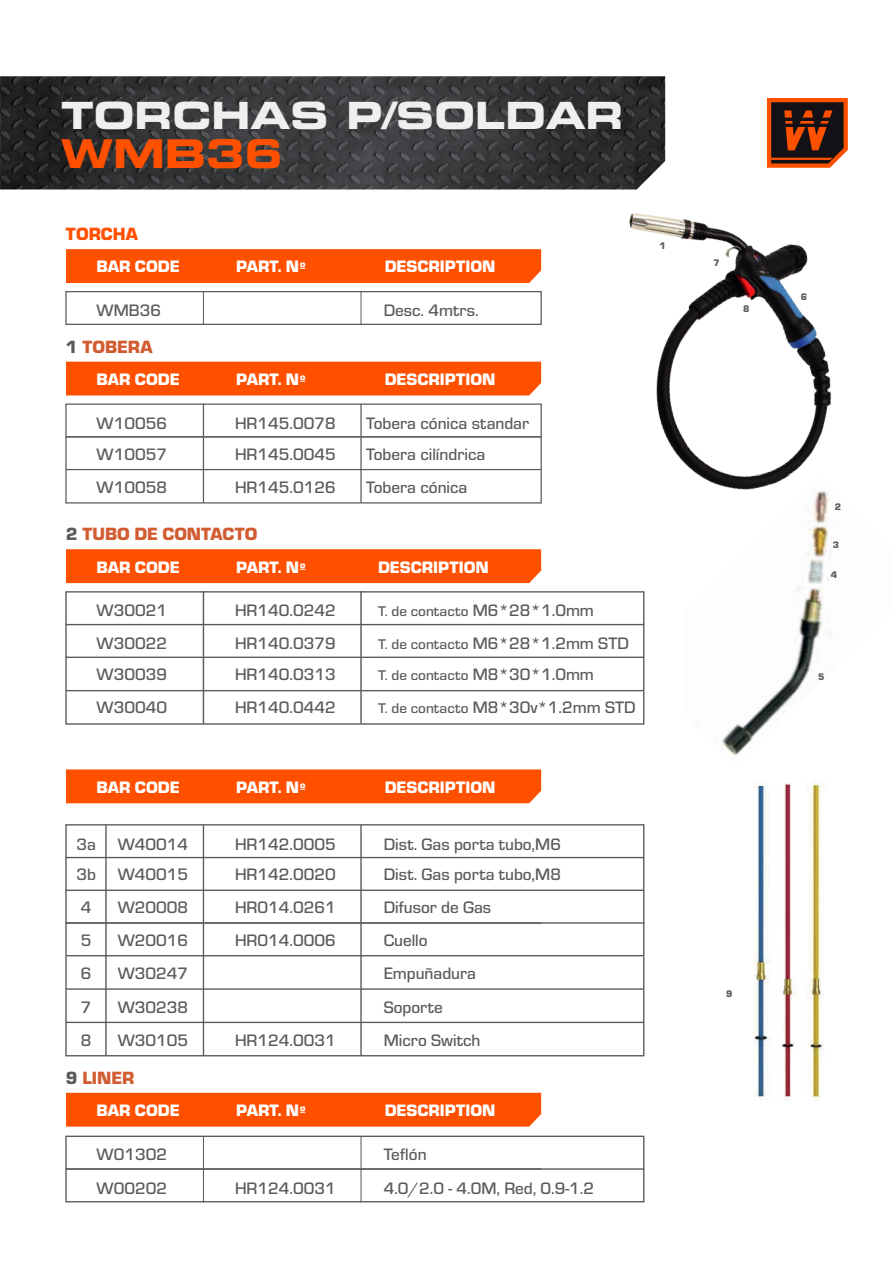
<style>
.page{position:relative;width:893px;height:1263px;background:#fff}
.page>*{position:absolute;margin:0;border:0;box-sizing:border-box;transform-origin:0 0}
.t1{font:39.75px "Eurostile LT Std Bold Ex 2";color:#ff5000}
.t2{font:37.5px "Eurostile LT Std Bold Ex 2";color:#efefee}
.t3{font:900 18.45px "Eurostile";color:#d25c31}
.t4{font:900 18.45px "Eurostile";color:#ff5000}
.t5{font:500 17.25px/31px "Eurostile";color:#595b5c}
.t6{font:900 17.25px "Eurostile";color:#fff}
.t7{font:500 14.55px "Eurostile";color:#595b5c;scale:1.04 1}
.t8{font:900 9.9px "Eurostile";color:#595b5c}
.s1{color:#595b5c}
.s2{font-size:17.25px}
.s3{font-size:14.55px}
</style>
<div class="page">
<img style="left:594px;top:189px;width:238px;height:286px">
<img style="left:0;top:76px;width:665px;height:113px">
<div style="left:66px;top:249px;width:475px;height:34px;background:#ff5000"></div>
<hr style="left:203px;top:291px;width:1px;height:33px;background:#595b5c">
<hr style="left:361px;top:291px;width:1px;height:33px;background:#595b5c">
<div style="left:65px;top:291px;width:477px;height:34px;border:1px solid #595b5c"></div>
<div style="left:66px;top:362px;width:475px;height:33px;background:#ff5000"></div>
<hr style="left:203px;top:404px;width:1px;height:99px;background:#595b5c">
<hr style="left:360px;top:404px;width:2px;height:99px;background:#595b5c">
<div style="left:66px;top:549px;width:475px;height:34px;background:#ff5000"></div>
<div style="left:65px;top:403px;width:477px;height:34px;border:1px solid #595b5c"></div>
<div style="left:65px;top:436px;width:477px;height:34px;border:1px solid #595b5c"></div>
<div style="left:65px;top:470px;width:477px;height:33px;border:1px solid #595b5c"></div>
<hr style="left:360px;top:591px;width:2px;height:132px;background:#595b5c">
<hr style="left:360px;top:825px;width:2px;height:231px;background:#595b5c">
<div style="left:66px;top:769px;width:475px;height:34px;background:#ff5000"></div>
<hr style="left:203px;top:825px;width:1px;height:230px;background:#595b5c">
<div style="left:65px;top:922px;width:579px;height:34px;border:1px solid #595b5c"></div>
<div style="left:65px;top:857px;width:579px;height:34px;border:1px solid #595b5c"></div>
<div style="left:65px;top:824px;width:579px;height:34px;border:1px solid #595b5c"></div>
<div style="left:65px;top:1022px;width:579px;height:34px;border:1px solid #595b5c"></div>
<div style="left:65px;top:956px;width:579px;height:34px;border:1px solid #595b5c"></div>
<hr style="left:360px;top:1136px;width:2px;height:66px;background:#595b5c">
<div style="left:66px;top:1093px;width:475px;height:34px;background:#ff5000"></div>
<hr style="left:203px;top:1136px;width:1px;height:66px;background:#595b5c">
<div style="left:65px;top:1135px;width:579px;height:35px;border:1px solid #595b5c"></div>
<div style="left:65px;top:1168px;width:579px;height:34px;border:1px solid #595b5c"></div>
<hr style="left:203px;top:591px;width:1px;height:133px;background:#595b5c">
<div style="left:65px;top:591px;width:579px;height:34px;border:1px solid #595b5c"></div>
<div style="left:65px;top:624px;width:579px;height:34px;border:1px solid #595b5c"></div>
<div style="left:65px;top:657px;width:579px;height:34px;border:1px solid #595b5c"></div>
<div style="left:65px;top:691px;width:579px;height:34px;border:1px solid #595b5c"></div>
<img style="left:698px;top:475px;width:135px;height:281px">
<img style="left:755px;top:779px;width:71px;height:322px">
<svg style="left:767px;top:98px;width:81px;height:70px;background:#713014"></svg>
<hr style="left:105px;top:825px;width:2px;height:231px;background:#595b5c">
<h2 class="t2" style="left:61px;top:90px;width:564px">TORCHAS P/SOLDAR</h2>
<h1 class="t1" style="left:61px;top:125px;width:223px">WMB36</h1>
<p class="t4" style="left:66px;top:221px;width:73px">TORCHA</p>
<p class="t6" style="left:97px;top:254px;width:85px">BAR CODE</p>
<p class="t6" style="left:236px;top:254px;width:72px">PART. Nº</p>
<p class="t6" style="left:385px;top:254px;width:112px">DESCRIPTION</p>
<p class="t5" style="left:97px;top:294px;width:66px">WMB36</p>
<p class="t5" style="left:384px;top:294px;width:96px">Desc. 4mtrs.</p>
<p class="t3" style="left:66px;top:333px;width:88px"><span class="s1">1</span> TOBERA</p>
<p class="t6" style="left:97px;top:367px;width:85px">BAR CODE</p>
<p class="t5" style="left:97px;top:406px;width:72px">W10056<br>W10057</p>
<p class="t5" style="left:97px;top:470px;width:72px">W10058</p>
<p class="t6" style="left:236px;top:367px;width:72px">PART. Nº</p>
<p class="t6" style="left:385px;top:367px;width:112px">DESCRIPTION</p>
<p class="t5" style="left:235px;top:406px;width:102px">HR145.0078<br>HR145.0045</p>
<p class="t5" style="left:235px;top:470px;width:102px">HR145.0126</p>
<p class="t5" style="left:366px;top:406px;width:164px">Tobera cónica standar<br>Tobera cilíndrica</p>
<p class="t5" style="left:366px;top:470px;width:103px">Tobera cónica</p>
<p class="t3" style="left:66px;top:521px;width:193px"><span class="s1">2</span> TUBO DE CONTACTO</p>
<p class="t6" style="left:97px;top:554px;width:85px">BAR CODE</p>
<p class="t6" style="left:236px;top:554px;width:72px">PART. Nº</p>
<p class="t6" style="left:378px;top:554px;width:112px">DESCRIPTION</p>
<p class="t5" style="left:97px;top:594px;width:72px">W30021</p>
<p class="t5" style="left:235px;top:594px;width:102px">HR140.0242</p>
<p class="t7" style="left:378px;top:602px;width:209px">T. de contacto <span class="s2">M6*28*1.0mm</span></p>
<p class="t5" style="left:97px;top:627px;width:72px">W30022</p>
<p class="t5" style="left:235px;top:627px;width:102px">HR140.0379</p>
<p class="t5" style="left:378px;top:627px;width:252px"><span class="s3">T. de contacto</span> M6*28*1.2mm STD</p>
<p class="t5" style="left:97px;top:658px;width:72px">W30039</p>
<p class="t5" style="left:235px;top:658px;width:102px">HR140.0313</p>
<p class="t7" style="left:378px;top:665px;width:209px">T. de contacto <span class="s2">M8*30*1.0mm</span></p>
<p class="t5" style="left:97px;top:691px;width:72px">W30040</p>
<p class="t5" style="left:235px;top:691px;width:102px">HR140.0442</p>
<p class="t5" style="left:378px;top:691px;width:259px"><span class="s3">T. de contacto</span> M8*30v*1.2mm STD</p>
<p class="t8" style="left:660px;top:239px;width:8px">1</p>
<p class="t6" style="left:97px;top:775px;width:85px">BAR CODE</p>
<p class="t6" style="left:236px;top:775px;width:72px">PART. Nº</p>
<p class="t6" style="left:385px;top:775px;width:112px">DESCRIPTION</p>
<p class="t5" style="left:77px;top:827px;width:21px">3a</p>
<p class="t5" style="left:118px;top:828px;width:72px">W40014</p>
<p class="t5" style="left:235px;top:828px;width:102px">HR142.0005</p>
<p class="t5" style="left:384px;top:828px;width:179px">Dist. Gas porta tubo,M6</p>
<p class="t5" style="left:76px;top:858px;width:21px">3b</p>
<p class="t5" style="left:118px;top:858px;width:72px">W40015</p>
<p class="t5" style="left:235px;top:858px;width:102px">HR142.0020</p>
<p class="t5" style="left:384px;top:858px;width:179px">Dist. Gas porta tubo,M8</p>
<p class="t5" style="left:81px;top:891px;width:12px">4</p>
<p class="t5" style="left:118px;top:891px;width:72px">W20008</p>
<p class="t5" style="left:235px;top:891px;width:102px">HR014.0261</p>
<p class="t5" style="left:384px;top:891px;width:109px">Difusor de Gas</p>
<p class="t5" style="left:81px;top:924px;width:12px">5</p>
<p class="t5" style="left:118px;top:924px;width:72px">W20016</p>
<p class="t5" style="left:235px;top:924px;width:102px">HR014.0006</p>
<p class="t5" style="left:384px;top:924px;width:45px">Cuello</p>
<p class="t5" style="left:81px;top:957px;width:12px">6</p>
<p class="t5" style="left:118px;top:957px;width:72px">W30247</p>
<p class="t5" style="left:384px;top:957px;width:94px">Empuñadura</p>
<p class="t5" style="left:81px;top:990px;width:12px">7</p>
<p class="t5" style="left:118px;top:990px;width:72px">W30238</p>
<p class="t5" style="left:384px;top:990px;width:61px">Soporte</p>
<p class="t5" style="left:81px;top:1023px;width:12px">8</p>
<p class="t5" style="left:118px;top:1023px;width:72px">W30105</p>
<p class="t5" style="left:235px;top:1023px;width:102px">HR124.0031</p>
<p class="t5" style="left:384px;top:1023px;width:98px">Micro Switch</p>
<p class="t3" style="left:66px;top:1064px;width:70px"><span class="s1">9</span> LINER</p>
<p class="t6" style="left:97px;top:1098px;width:85px">BAR CODE</p>
<p class="t6" style="left:236px;top:1098px;width:72px">PART. Nº</p>
<p class="t6" style="left:385px;top:1098px;width:112px">DESCRIPTION</p>
<p class="t5" style="left:97px;top:1137px;width:72px">W01302</p>
<p class="t5" style="left:384px;top:1137px;width:44px">Teflón</p>
<p class="t5" style="left:97px;top:1172px;width:72px">W00202</p>
<p class="t5" style="left:235px;top:1172px;width:102px">HR124.0031</p>
<p class="t5" style="left:384px;top:1172px;width:212px">4.0/2.0 - 4.0M, Red, 0.9-1.2</p>
<p class="t8" style="left:713px;top:256px;width:8px">7</p>
<p class="t8" style="left:743px;top:302px;width:8px">8</p>
<p class="t8" style="left:726px;top:987px;width:8px">9</p>
<p class="t8" style="left:801px;top:290px;width:8px">6</p>
<p class="t8" style="left:835px;top:500px;width:8px">2</p>
<p class="t8" style="left:833px;top:537px;width:8px">3</p>
<p class="t8" style="left:831px;top:568px;width:8px">4</p>
<p class="t8" style="left:818px;top:670px;width:8px">5</p>
</div>
